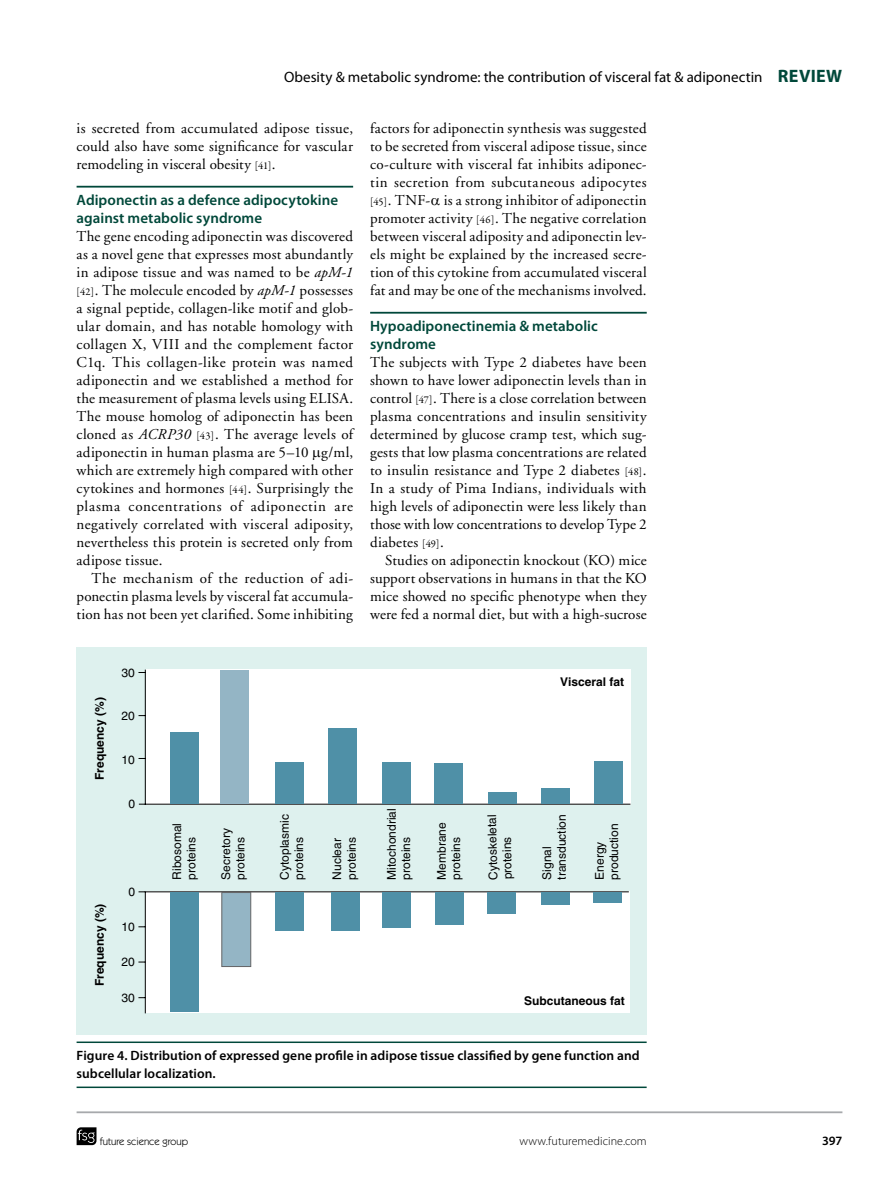
<style>
.page{position:relative;width:885px;height:1191px;background:#fff}
.page>*{position:absolute;margin:0;border:0;box-sizing:border-box;transform-origin:0 0}
.t1{font:15px/18px "Adobe Garamond";letter-spacing:.01em;color:#000;text-align:justify}
.t2{font:600 15px/18px "Myriad Pro";letter-spacing:.005em;color:#00483a}
.t3{font:15px "Myriad Pro";color:#000}
.t4{font:600 13.5px/18px "Myriad Pro";letter-spacing:.005em;color:#000}
.t5{font:600 12.75px "Myriad Pro";color:#000}
.t6{font:12px/14.4px "Helvetica LT Std";color:#000}
.t7{font:700 12px "Helvetica LT Std";color:#000}
.t8{font:300 12px "Myriad Pro";letter-spacing:.005em;color:#000}
.t9{font:10.5px "Itc Kabel";color:#000}
.s1{font-weight:700;font-size:18px;color:#00483a}
.s2{font-family:"Garamond Premr Pro";font-size:10.5px}
.s3{font-style:italic}
</style>
<div class="page">
<svg style="left:77px;top:1127px;width:19px;height:18px"></svg>
<hr style="left:77px;top:1111px;width:765px;height:2px;background:#a7a9ac">
<hr style="left:77px;top:1041px;width:569px;height:2px;background:#00483a">
<hr style="left:77px;top:1086px;width:569px;height:2px;background:#00483a">
<hr style="left:77px;top:186px;width:276px;height:2px;background:#00483a">
<hr style="left:370px;top:312px;width:276px;height:2px;background:#00483a">
<div style="left:77px;top:648px;width:569px;height:387px;background:#def1ee"></div>
<svg style="left:138px;top:669px;width:493px;height:345px"></svg>
<div style="left:170px;top:732px;width:29px;height:71px;background:#4f90a7"></div>
<div style="left:170px;top:892px;width:28px;height:120px;background:#4f90a7"></div>
<div style="left:274px;top:762px;width:29px;height:41px;background:#4f90a7"></div>
<div style="left:275px;top:892px;width:29px;height:39px;background:#4f90a7"></div>
<div style="left:331px;top:892px;width:29px;height:39px;background:#4f90a7"></div>
<div style="left:381px;top:892px;width:29px;height:36px;background:#4f90a7"></div>
<div style="left:435px;top:892px;width:29px;height:32px;background:#4f90a7"></div>
<div style="left:487px;top:892px;width:29px;height:22px;background:#4f90a7"></div>
<div style="left:540px;top:892px;width:29px;height:13px;background:#4f90a7"></div>
<div style="left:593px;top:892px;width:29px;height:11px;background:#4f90a7"></div>
<div style="left:328px;top:728px;width:29px;height:75px;background:#4f90a7"></div>
<div style="left:381px;top:762px;width:29px;height:41px;background:#4f90a7"></div>
<div style="left:434px;top:763px;width:29px;height:40px;background:#4f90a7"></div>
<div style="left:488px;top:792px;width:29px;height:11px;background:#4f90a7"></div>
<div style="left:541px;top:788px;width:28px;height:15px;background:#4f90a7"></div>
<div style="left:594px;top:761px;width:29px;height:42px;background:#4f90a7"></div>
<div style="left:221px;top:892px;width:30px;height:75px;background:#94b5c5;border:1px solid #636466"></div>
<div style="left:220px;top:670px;width:29px;height:133px;background:#94b5c5"></div>
<p class="t3" style="left:284px;top:67px;width:559px">Obesity &amp; metabolic syndrome: the contribution of visceral fat &amp; adiponectin <span class="s1">REVIEW</span></p>
<p class="t1" style="left:77px;top:119px;width:278px">is secreted from accumulated adipose tissue, could also have some significance for vascular remodeling in visceral obesity <span class="s2">[41]</span>.</p>
<p class="t2" style="left:77px;top:190px;width:263px">Adiponectin as a defence adipocytokine against metabolic syndrome</p>
<p class="t1" style="left:77px;top:227px;width:278px">The gene encoding adiponectin was discovered as a novel gene that expresses most abundantly in adipose tissue and was named to be <span class="s3">apM-1 </span><span class="s2">[42]</span>. The molecule encoded by <span class="s3">apM-1</span> possesses a signal peptide, collagen-like motif and glob&shy;ular domain, and has notable homology with collagen X, VIII and the complement factor C1q. This collagen-like protein was named adiponectin and we established a method for the measurement of plasma levels using ELISA.<br>The mouse homolog of adiponectin has been cloned as <span class="s3">ACRP30</span> <span class="s2">[43]</span>. The average levels of adiponectin in human plasma are 5–10 g/ml, which are extremely high compared with other cytokines and hormones <span class="s2">[44]</span>. Surprisingly the plasma concentrations of adiponectin are negatively correlated with visceral adiposity, nevertheless this protein is secreted only from adipose tissue.</p>
<p class="t1" style="left:77px;top:569px;width:278px;text-indent:15px">The mechanism of the reduction of adi&shy;ponectin plasma levels by visceral fat accumula&shy;tion has not been yet clarified. Some inhibiting</p>
<p class="t1" style="left:370px;top:119px;width:278px">factors for adiponectin synthesis was suggested to be secreted from visceral adipose tissue, since co-culture with visceral fat inhibits adiponec&shy;tin secretion from subcutaneous adipocytes <span class="s2">[45]</span>. TNF- is a strong inhibitor of adiponectin promoter activity <span class="s2">[46]</span>. The negative correlation between visceral adiposity and adiponectin lev&shy;els might be explained by the increased secre&shy;tion of this cytokine from accumulated visceral fat and may be one of the mechanisms involved.</p>
<p class="t2" style="left:370px;top:316px;width:229px">Hypoadiponectinemia &amp; metabolic syndrome</p>
<p class="t1" style="left:370px;top:353px;width:278px">The subjects with Type 2 diabetes have been shown to have lower adiponectin levels than in control <span class="s2">[47]</span>. There is a close correlation between plasma concentrations and insulin sensitivity determined by glucose cramp test, which sug&shy;gests that low plasma concentrations are related to insulin resistance and Type 2 diabetes <span class="s2">[48]</span>.<br>In a study of Pima Indians, individuals with high levels of adiponectin were less likely than those with low concentrations to develop Type 2 diabetes <span class="s2">[49]</span>.</p>
<p class="t1" style="left:370px;top:551px;width:278px;text-indent:15px">Studies on adiponectin knockout (KO) mice support observations in humans in that the KO mice showed no specific phenotype when they were fed a normal diet, but with a high-sucrose</p>
<p class="t7" style="left:92px;top:780px;width:84px;rotate:-90deg">Frequency (%)</p>
<p class="t6" style="left:121px;top:665px;width:15px">30</p>
<p class="t6" style="left:121px;top:709px;width:15px">20</p>
<p class="t6" style="left:121px;top:752px;width:15px">10</p>
<p class="t6" style="left:129px;top:796px;width:8px">0</p>
<p class="t7" style="left:92px;top:986px;width:84px;rotate:-90deg">Frequency (%)</p>
<p class="t6" style="left:129px;top:884px;width:8px">0</p>
<p class="t6" style="left:121px;top:919px;width:15px">10</p>
<p class="t6" style="left:121px;top:955px;width:15px">20</p>
<p class="t6" style="left:121px;top:990px;width:15px">30</p>
<p class="t7" style="left:560px;top:674px;width:66px">Visceral fat</p>
<p class="t6" style="left:170px;top:879px;width:58px;rotate:-90deg">Ribosomal proteins</p>
<p class="t6" style="left:219px;top:879px;width:53px;rotate:-90deg">Secretory proteins</p>
<p class="t6" style="left:277px;top:879px;width:67px;rotate:-90deg">Cytoplasmic proteins</p>
<p class="t6" style="left:330px;top:879px;width:44px;rotate:-90deg">Nuclear proteins</p>
<p class="t6" style="left:384px;top:879px;width:73px;rotate:-90deg">Mitochondrial proteins</p>
<p class="t6" style="left:434px;top:879px;width:59px;rotate:-90deg">Membrane proteins</p>
<p class="t6" style="left:486px;top:879px;width:67px;rotate:-91deg">Cytoskeletal proteins</p>
<p class="t6" style="left:539px;top:879px;width:67px;rotate:-90deg">Signal transduction</p>
<p class="t6" style="left:592px;top:879px;width:58px;rotate:-90deg">Energy production</p>
<p class="t7" style="left:524px;top:993px;width:102px">Subcutaneous fat</p>
<p class="t4" style="left:77px;top:1046px;width:564px">Figure 4. Distribution of expressed gene profile in adipose tissue classified by gene function and subcellular localization.</p>
<p class="t9" style="left:100px;top:1135px;width:90px">future science group</p>
<p class="t8" style="left:519px;top:1134px;width:129px">www.futuremedicine.com</p>
<p class="t5" style="left:822px;top:1132px;width:22px">397</p>
</div>
